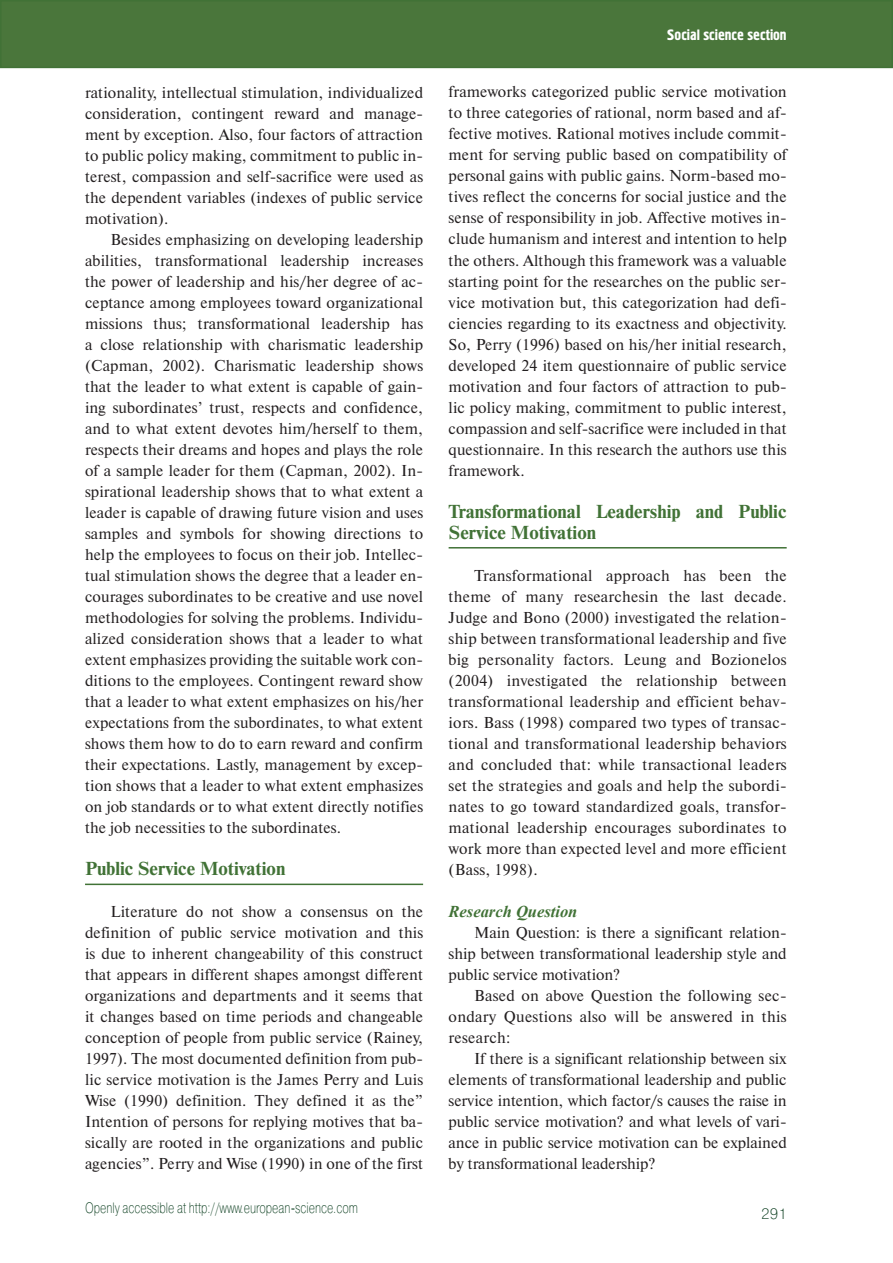
<style>
.page{position:relative;width:893px;height:1263px;background:#fff}
.page>*{position:absolute;margin:0;border:0;box-sizing:border-box;transform-origin:0 0}
.Заголовок{font:700 18.75px/21px "Newton C";color:#417236}
.Подзаголовок{font:italic 700 16.5px "Times New Roman";color:#417236}
.Текст_статьи{font:15.75px/21px "Newton C";letter-spacing:.01em;color:#231f20;text-align:justify}
.Нижний_колонтитул{font:15px "Pragmatica Light C";color:#0b3e1f;scale:.75 1}
.Верхний_колонтитул{font:15px "Hermes C";color:#fff}
.Колонцифра{font:15px "Pragmatica Light C";color:#0b3e1f}
</style>
<div class="page">
<div style="left:1px;top:1px;width:891px;height:66px;background:#4a763b"></div>
<div style="left:0;top:0;width:893px;height:68px;border:2px solid #417236"></div>
<hr style="left:85px;top:883px;width:338px;height:2px;background:#417236">
<hr style="left:449px;top:547px;width:338px;height:1px;background:#417236">
<p class="Текст_статьи" style="left:85px;top:82px;width:340px">rationality, intellectual stimulation, individualized consideration, contingent reward and manage&shy;ment by exception. Also, four factors of attraction to public policy making, commitment to public in&shy;terest, compassion and self-sacrifice were used as the dependent variables (indexes of public service motivation).</p>
<p class="Текст_статьи" style="left:85px;top:229px;width:340px;text-indent:26px">Besides emphasizing on developing leadership abilities, transformational leadership increases the power of leadership and his/her degree of ac&shy;ceptance among employees toward organizational missions thus; transformational leadership has a close relationship with charismatic leadership (Capman, 2002). Charismatic leadership shows that the leader to what extent is capable of gain&shy;ing subordinates’ trust, respects and confidence, and to what extent devotes him/herself to them, respects their dreams and hopes and plays the role of a sample leader for them (Capman, 2002). In&shy;spirational leadership shows that to what extent a leader is capable of drawing future vision and uses samples and symbols for showing directions to help the employees to focus on their job. Intellec&shy;tual stimulation shows the degree that a leader en&shy;courages subordinates to be creative and use novel methodologies for solving the problems. Individu&shy;alized consideration shows that a leader to what extent emphasizes providing the suitable work con&shy;ditions to the employees. Contingent reward show that a leader to what extent emphasizes on his/her expectations from the subordinates, to what extent shows them how to do to earn reward and confirm their expectations. Lastly, management by excep&shy;tion shows that a leader to what extent emphasizes on job standards or to what extent directly notifies the job necessities to the subordinates.</p>
<p class="Заголовок" style="left:85px;top:858px;width:202px">Public Service Motivation</p>
<p class="Текст_статьи" style="left:85px;top:901px;width:340px;text-indent:26px">Literature do not show a consensus on the definition of public service motivation and this is due to inherent changeability of this construct that appears in different shapes amongst different organizations and departments and it seems that it changes based on time periods and changeable conception of people from public service (Rainey, 1997). The most documented definition from pub&shy;lic service motivation is the James Perry and Luis Wise (1990) definition. They defined it as the” Intention of persons for replying motives that ba&shy;sically are rooted in the organizations and public agencies”. Perry and Wise (1990) in one of the first</p>
<p class="Нижний_колонтитул" style="left:85px;top:1199px;width:365px">Openly accessible at http://www.european-science.com</p>
<p class="Верхний_колонтитул" style="left:667px;top:26px;width:121px">Social science section</p>
<p class="Текст_статьи" style="left:449px;top:82px;width:340px">frameworks categorized public service motivation to three categories of rational, norm based and af&shy;fective motives. Rational motives include commit&shy;ment for serving public based on compatibility of personal gains with public gains. Norm-based mo&shy;tives reflect the concerns for social justice and the sense of responsibility in job. Affective motives in&shy;clude humanism and interest and intention to help the others. Although this framework was a valuable starting point for the researches on the public ser&shy;vice motivation but, this categorization had defi&shy;ciencies regarding to its exactness and objectivity.<br>So, Perry (1996) based on his/her initial research, developed 24 item questionnaire of public service motivation and four factors of attraction to pub&shy;lic policy making, commitment to public interest, compassion and self-sacrifice were included in that questionnaire. In this research the authors use this framework.</p>
<p class="Заголовок" style="left:449px;top:500px;width:340px">Transformational Leadership and Public<br>Service Motivation</p>
<p class="Текст_статьи" style="left:449px;top:565px;width:340px;text-indent:26px">Transformational approach has been the theme of many researchesin the last decade.<br>Judge and Bono (2000) investigated the relation&shy;ship between transformational leadership and five big personality factors. Leung and Bozionelos (2004) investigated the relationship between transformational leadership and efficient behav&shy;iors. Bass (1998) compared two types of transac&shy;tional and transformational leadership behaviors and concluded that: while transactional leaders set the strategies and goals and help the subordi&shy;nates to go toward standardized goals, transfor&shy;mational leadership encourages subordinates to work more than expected level and more efficient (Bass, 1998).</p>
<p class="Подзаголовок" style="left:449px;top:899px;width:130px">Research Question</p>
<p class="Текст_статьи" style="left:449px;top:922px;width:340px;text-indent:26px">Main Question: is there a significant relation&shy;ship between transformational leadership style and public service motivation?</p>
<p class="Текст_статьи" style="left:449px;top:985px;width:340px;text-indent:26px">Based on above Question the following sec&shy;ondary Questions also will be answered in this research:</p>
<p class="Текст_статьи" style="left:449px;top:1048px;width:340px;text-indent:26px">If there is a significant relationship between six elements of transformational leadership and public service intention, which factor/s causes the raise in public service motivation? and what levels of vari&shy;ance in public service motivation can be explained by transformational leadership?</p>
<p class="Колонцифра" style="left:761px;top:1205px;width:27px">291</p>
</div>
